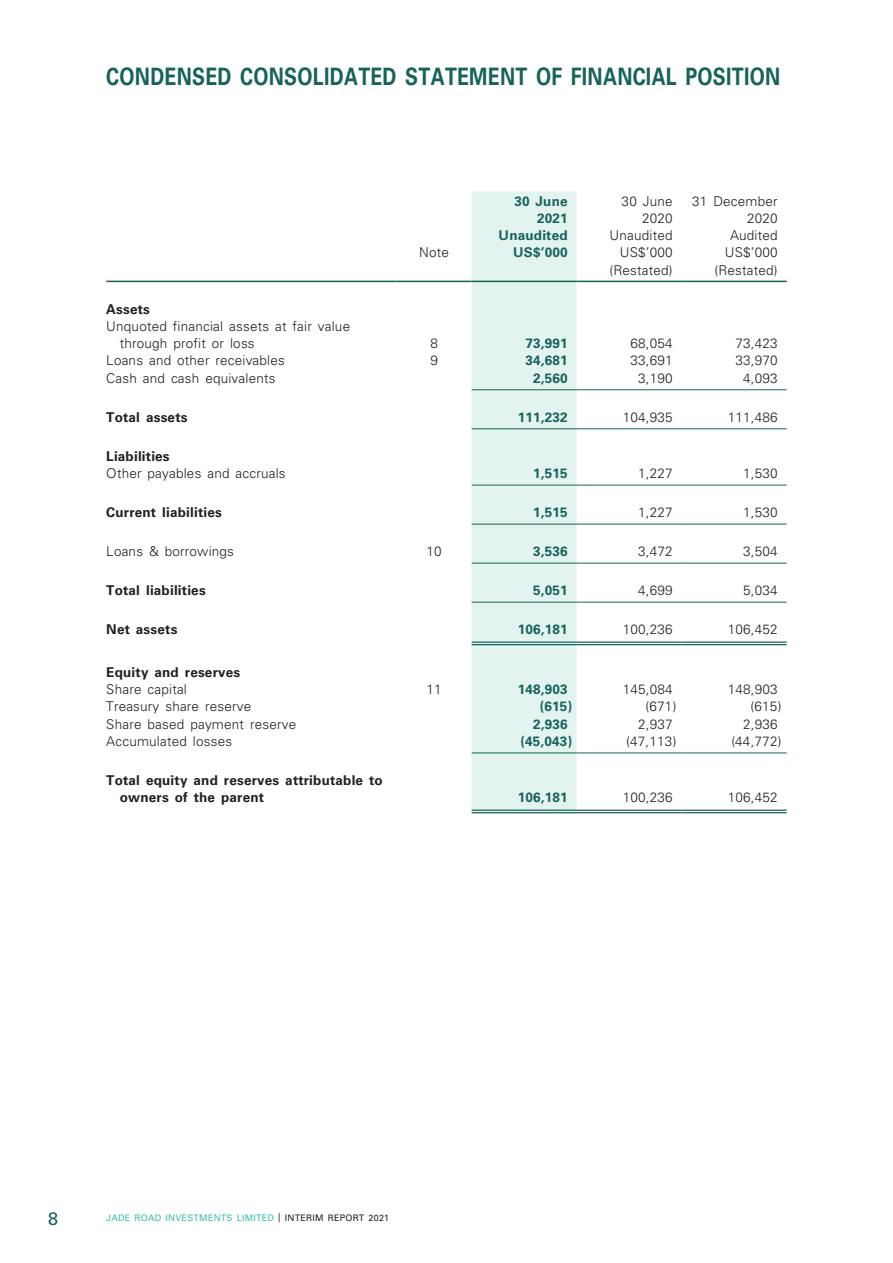
<style>
.page{position:relative;width:893px;height:1263px;background:#fff}
.page>*{position:absolute;margin:0;border:0;box-sizing:border-box;transform-origin:0 0}
.t1{font:700 24px "Univers LT Std";letter-spacing:.015em;color:#16635a;scale:.81 1}
.t2{font:18px "Univers LT Std";color:#16635a}
._01_Body_Text{font:300 13.5px/17.2px "Univers LT Std";letter-spacing:.015em;color:#231f20;text-align:right}
._15_Table_Stub{font:300 13.5px/17.2px "Univers LT Std";letter-spacing:.015em;color:#231f20}
._15_Table_Stub-2{font:700 13.5px/17.2px "Univers LT Std";letter-spacing:.015em;color:#231f20}
._01_Body_Text-2{font:700 13.5px/17.2px "Univers LT Std";letter-spacing:.015em;color:#16635a;text-align:right}
.t3{font:9px "Univers LT Std";letter-spacing:.025em;color:#3bbeac}
.s1{color:#231f20}
</style>
<div class="page">
<div style="left:472px;top:191px;width:105px;height:621px;background:#e3f3f0"></div>
<hr style="left:106px;top:281px;width:291px;height:1px;background:#16635a">
<hr style="left:397px;top:281px;width:75px;height:1px;background:#16635a">
<hr style="left:472px;top:281px;width:105px;height:1px;background:#16635a">
<hr style="left:577px;top:281px;width:105px;height:1px;background:#16635a">
<hr style="left:682px;top:281px;width:105px;height:1px;background:#16635a">
<hr style="left:472px;top:389px;width:105px;height:1px;background:#16635a">
<hr style="left:577px;top:389px;width:105px;height:1px;background:#16635a">
<hr style="left:682px;top:389px;width:105px;height:1px;background:#16635a">
<hr style="left:472px;top:428px;width:105px;height:1px;background:#16635a">
<hr style="left:577px;top:428px;width:105px;height:1px;background:#16635a">
<hr style="left:682px;top:428px;width:105px;height:1px;background:#16635a">
<hr style="left:472px;top:485px;width:105px;height:1px;background:#16635a">
<hr style="left:577px;top:485px;width:105px;height:1px;background:#16635a">
<hr style="left:682px;top:485px;width:105px;height:1px;background:#16635a">
<hr style="left:472px;top:524px;width:105px;height:1px;background:#16635a">
<hr style="left:577px;top:524px;width:105px;height:1px;background:#16635a">
<hr style="left:682px;top:524px;width:105px;height:1px;background:#16635a">
<hr style="left:472px;top:563px;width:105px;height:1px;background:#16635a">
<hr style="left:577px;top:563px;width:105px;height:1px;background:#16635a">
<hr style="left:682px;top:563px;width:105px;height:1px;background:#16635a">
<hr style="left:472px;top:602px;width:105px;height:1px;background:#16635a">
<hr style="left:577px;top:602px;width:105px;height:1px;background:#16635a">
<hr style="left:682px;top:602px;width:105px;height:1px;background:#16635a">
<hr style="left:472px;top:641px;width:105px;height:2px;background:#16635a">
<hr style="left:472px;top:644px;width:105px;height:1px;background:#16635a">
<hr style="left:577px;top:641px;width:105px;height:2px;background:#16635a">
<hr style="left:577px;top:644px;width:105px;height:1px;background:#16635a">
<hr style="left:682px;top:641px;width:105px;height:2px;background:#16635a">
<hr style="left:682px;top:644px;width:105px;height:1px;background:#16635a">
<hr style="left:472px;top:752px;width:105px;height:1px;background:#16635a">
<hr style="left:577px;top:752px;width:105px;height:1px;background:#16635a">
<hr style="left:682px;top:752px;width:105px;height:1px;background:#16635a">
<hr style="left:472px;top:809px;width:105px;height:2px;background:#16635a">
<hr style="left:472px;top:812px;width:105px;height:1px;background:#16635a">
<hr style="left:577px;top:809px;width:105px;height:2px;background:#16635a">
<hr style="left:577px;top:812px;width:105px;height:1px;background:#16635a">
<hr style="left:682px;top:809px;width:105px;height:2px;background:#16635a">
<hr style="left:682px;top:812px;width:105px;height:1px;background:#16635a">
<h1 class="t1" style="left:106px;top:63px;width:833px">CONDENSED CONSOLIDATED STATEMENT OF FINANCIAL POSITION</h1>
<p class="_01_Body_Text-2" style="left:514px;top:192px;width:55px">30 June<br>2021</p>
<p class="_01_Body_Text" style="left:622px;top:192px;width:53px">30 June<br>2020</p>
<p class="_01_Body_Text" style="left:692px;top:192px;width:87px">31 December<br>2020</p>
<p class="_01_Body_Text-2" style="left:499px;top:227px;width:71px">Unaudited</p>
<p class="_01_Body_Text" style="left:610px;top:227px;width:65px">Unaudited</p>
<p class="_01_Body_Text" style="left:730px;top:227px;width:49px">Audited</p>
<p class="_15_Table_Stub-2" style="left:106px;top:300px;width:45px">Assets</p>
<p class="_15_Table_Stub" style="left:120px;top:317px;width:232px;text-indent:-14px">Unquoted financial assets at fair value through profit or loss</p>
<p class="_01_Body_Text" style="left:419px;top:244px;width:31px">Note</p>
<p class="_01_Body_Text-2" style="left:513px;top:244px;width:56px">US$’000</p>
<p class="_01_Body_Text" style="left:620px;top:244px;width:54px">US$’000</p>
<p class="_01_Body_Text" style="left:725px;top:244px;width:54px">US$’000</p>
<p class="_01_Body_Text" style="left:609px;top:261px;width:65px">(Restated)</p>
<p class="_01_Body_Text" style="left:714px;top:261px;width:65px">(Restated)</p>
<p class="_01_Body_Text" style="left:430px;top:335px;width:9px">8</p>
<p class="_01_Body_Text-2" style="left:525px;top:335px;width:44px">73,991</p>
<p class="_01_Body_Text" style="left:630px;top:335px;width:44px">68,054</p>
<p class="_01_Body_Text" style="left:735px;top:335px;width:44px">73,423</p>
<p class="_15_Table_Stub" style="left:106px;top:352px;width:180px">Loans and other receivables</p>
<p class="_01_Body_Text" style="left:430px;top:352px;width:9px">9</p>
<p class="_01_Body_Text-2" style="left:525px;top:352px;width:44px">34,681</p>
<p class="_01_Body_Text" style="left:630px;top:352px;width:44px">33,691</p>
<p class="_01_Body_Text" style="left:735px;top:352px;width:44px">33,970</p>
<p class="_15_Table_Stub" style="left:106px;top:369px;width:171px">Cash and cash equivalents</p>
<p class="_01_Body_Text-2" style="left:533px;top:369px;width:36px">2,560</p>
<p class="_01_Body_Text" style="left:638px;top:369px;width:36px">3,190</p>
<p class="_01_Body_Text" style="left:743px;top:369px;width:36px">4,093</p>
<p class="_15_Table_Stub-2" style="left:106px;top:408px;width:83px">Total assets</p>
<p class="_01_Body_Text-2" style="left:518px;top:408px;width:51px">111,232</p>
<p class="_01_Body_Text" style="left:623px;top:408px;width:51px">104,935</p>
<p class="_01_Body_Text" style="left:728px;top:408px;width:51px">111,486</p>
<p class="_15_Table_Stub-2" style="left:106px;top:447px;width:65px">Liabilities</p>
<p class="_15_Table_Stub" style="left:106px;top:464px;width:181px">Other payables and accruals</p>
<p class="_01_Body_Text-2" style="left:533px;top:465px;width:36px">1,515</p>
<p class="_01_Body_Text" style="left:638px;top:464px;width:36px">1,227</p>
<p class="_01_Body_Text" style="left:743px;top:464px;width:36px">1,530</p>
<p class="_15_Table_Stub-2" style="left:106px;top:504px;width:117px">Current liabilities</p>
<p class="_01_Body_Text-2" style="left:533px;top:504px;width:36px">1,515</p>
<p class="_01_Body_Text" style="left:638px;top:504px;width:36px">1,227</p>
<p class="_01_Body_Text" style="left:743px;top:504px;width:36px">1,530</p>
<p class="_15_Table_Stub" style="left:106px;top:543px;width:129px">Loans &amp; borrowings</p>
<p class="_01_Body_Text" style="left:427px;top:543px;width:17px">10</p>
<p class="_01_Body_Text-2" style="left:533px;top:543px;width:36px">3,536</p>
<p class="_01_Body_Text" style="left:638px;top:543px;width:36px">3,472</p>
<p class="_01_Body_Text" style="left:743px;top:543px;width:36px">3,504</p>
<p class="_15_Table_Stub-2" style="left:106px;top:582px;width:101px">Total liabilities</p>
<p class="_01_Body_Text-2" style="left:533px;top:582px;width:36px">5,051</p>
<p class="_01_Body_Text" style="left:638px;top:582px;width:36px">4,699</p>
<p class="_01_Body_Text" style="left:743px;top:582px;width:36px">5,034</p>
<p class="_15_Table_Stub-2" style="left:106px;top:621px;width:73px">Net assets</p>
<p class="_01_Body_Text-2" style="left:518px;top:621px;width:51px">106,181</p>
<p class="_01_Body_Text" style="left:623px;top:621px;width:51px">100,236</p>
<p class="_01_Body_Text" style="left:728px;top:621px;width:51px">106,452</p>
<p class="_15_Table_Stub-2" style="left:106px;top:663px;width:135px">Equity and reserves</p>
<p class="_15_Table_Stub" style="left:106px;top:681px;width:82px">Share capital</p>
<p class="_01_Body_Text" style="left:427px;top:681px;width:17px">11</p>
<p class="_01_Body_Text-2" style="left:518px;top:681px;width:51px">148,903</p>
<p class="_01_Body_Text" style="left:623px;top:681px;width:51px">145,084</p>
<p class="_01_Body_Text" style="left:728px;top:681px;width:51px">148,903</p>
<p class="_15_Table_Stub" style="left:106px;top:698px;width:147px">Treasury share reserve</p>
<p class="_01_Body_Text-2" style="left:540px;top:698px;width:34px">(615)</p>
<p class="_01_Body_Text" style="left:646px;top:698px;width:32px">(671)</p>
<p class="_01_Body_Text" style="left:751px;top:698px;width:32px">(615)</p>
<p class="_15_Table_Stub" style="left:106px;top:715px;width:191px">Share based payment reserve</p>
<p class="_01_Body_Text-2" style="left:533px;top:715px;width:36px">2,936</p>
<p class="_01_Body_Text" style="left:638px;top:715px;width:36px">2,937</p>
<p class="_01_Body_Text" style="left:743px;top:715px;width:36px">2,936</p>
<p class="_15_Table_Stub" style="left:106px;top:732px;width:127px">Accumulated losses</p>
<p class="_01_Body_Text-2" style="left:521px;top:732px;width:53px">(45,043)</p>
<p class="_01_Body_Text" style="left:626px;top:732px;width:52px">(47,113)</p>
<p class="_01_Body_Text" style="left:731px;top:732px;width:52px">(44,772)</p>
<p class="_15_Table_Stub-2" style="left:120px;top:771px;width:265px;text-indent:-14px">Total equity and reserves attributable to owners of the parent</p>
<p class="_01_Body_Text-2" style="left:518px;top:789px;width:51px">106,181</p>
<p class="_01_Body_Text" style="left:623px;top:789px;width:51px">100,236</p>
<p class="_01_Body_Text" style="left:728px;top:789px;width:51px">106,452</p>
<h2 class="t2" style="left:48px;top:1207px;width:12px">8</h2>
<p class="t3" style="left:106px;top:1212px;width:284px">JADE ROAD INVESTMENTS LIMITED <span class="s1">| INTERIM REPORT 2021</span></p>
</div>
